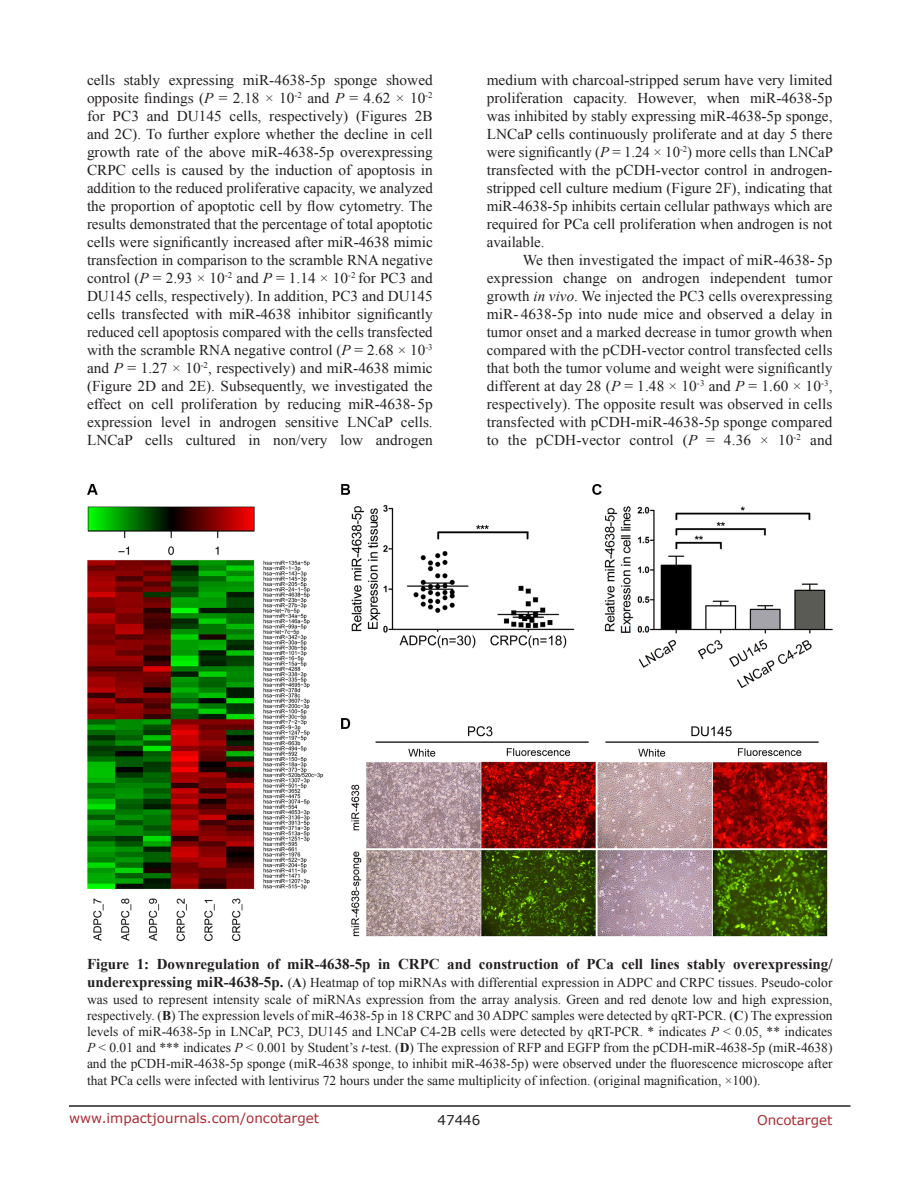
<style>
.page{position:relative;width:918px;height:1188px;background:#fff}
.page>*{position:absolute;margin:0;border:0;box-sizing:border-box;transform-origin:0 0}
.BodyText{font:15px/18px "Times New Roman";color:#231f20;text-align:justify}
.FigureText{font:700 15px "Times New Roman";color:#231f20}
.FigureText-2{font:13.5px/16.2px "Times New Roman";color:#231f20;text-align:justify}
.t1{font:13.5px "Verdana";color:#ac2b31}
.t2{font:13.5px "Verdana";color:#231f20}
.s1{font-style:italic}
.s2{font-weight:700;font-size:15px}
.s3{font-weight:700}
</style>
<div class="page">
<hr style="left:69px;top:1105px;width:781px;height:2px;background:#231f20">
<img style="left:87px;top:485px;width:745px;height:456px">
<p class="BodyText" style="left:87px;top:71px;width:347px">cells stably expressing miR-4638-5p sponge showed opposite findings (<span class="s1">P</span> = 2.18 × 10<sup>-2</sup> and <span class="s1">P</span> = 4.62 × 10<sup>-2 </sup>for PC3 and DU145 cells, respectively) (Figures 2B and 2C). To further explore whether the decline in cell growth rate of the above miR-4638-5p overexpressing CRPC cells is caused by the induction of apoptosis in addition to the reduced proliferative capacity, we analyzed the proportion of apoptotic cell by flow cytometry. The results demonstrated that the percentage of total apoptotic cells were significantly increased after miR-4638 mimic transfection in comparison to the scramble RNA negative control (<span class="s1">P</span> = 2.93 × 10<sup>-2</sup> and <span class="s1">P</span> = 1.14 × 10<sup>-2</sup> for PC3 and DU145 cells, respectively). In addition, PC3 and DU145 cells transfected with miR-4638 inhibitor significantly reduced cell apoptosis compared with the cells transfected with the scramble RNA negative control (<span class="s1">P</span> = 2.68 × 10<sup>-3 </sup>and <span class="s1">P</span> = 1.27 × 10<sup>-2</sup>, respectively) and miR-4638 mimic (Figure 2D and 2E). Subsequently, we investigated the effect on cell proliferation by reducing miR-4638-5p expression level in androgen sensitive LNCaP cells.<br>LNCaP cells cultured in non/very low androgen</p>
<p class="BodyText" style="left:487px;top:71px;width:348px">medium with charcoal-stripped serum have very limited proliferation capacity. However, when miR-4638-5p was inhibited by stably expressing miR-4638-5p sponge, LNCaP cells continuously proliferate and at day 5 there were significantly (<span class="s1">P</span> = 1.24 × 10<sup>-2</sup>) more cells than LNCaP transfected with the pCDH-vector control in androgen&shy;stripped cell culture medium (Figure 2F), indicating that miR-4638-5p inhibits certain cellular pathways which are required for PCa cell proliferation when androgen is not available.</p>
<p class="BodyText" style="left:487px;top:251px;width:347px;text-indent:36px">We then investigated the impact of miR-4638- 5p expression change on androgen independent tumor growth <span class="s1">in vivo</span>. We injected the PC3 cells overexpressing miR- 4638-5p into nude mice and observed a delay in tumor onset and a marked decrease in tumor growth when compared with the pCDH-vector control transfected cells that both the tumor volume and weight were significantly different at day 28 (<span class="s1">P</span> = 1.48 × 10<sup>-3</sup> and <span class="s1">P</span> = 1.60 × 10<sup>-3</sup>, respectively). The opposite result was observed in cells transfected with pCDH-miR-4638-5p sponge compared to the pCDH-vector control (<span class="s1">P</span> = 4.36 × 10<sup>-2</sup> and</p>
<p class="FigureText" style="left:87px;top:954px;width:747px">Figure 1: Downregulation of miR-4638-5p in CRPC and construction of PCa cell lines stably overexpressing/</p>
<p class="FigureText-2" style="left:87px;top:975px;width:747px"><span class="s2">underexpressing miR-4638-5p.</span> (<span class="s3">A</span>) Heatmap of top miRNAs with differential expression in ADPC and CRPC tissues. Pseudo-color was used to represent intensity scale of miRNAs expression from the array analysis. Green and red denote low and high expression, respectively. (<span class="s3">B</span>) The expression levels of miR-4638-5p in 18 CRPC and 30 ADPC samples were detected by qRT-PCR. (<span class="s3">C</span>) The expression levels of miR-4638-5p in LNCaP, PC3, DU145 and LNCaP C4-2B cells were detected by qRT-PCR. * indicates <span class="s1">P</span> &lt; 0.05, ** indicates <span class="s1">P</span> &lt; 0.01 and *** indicates <span class="s1">P</span> &lt; 0.001 by Student’s <span class="s1">t</span>-test. (<span class="s3">D</span>) The expression of RFP and EGFP from the pCDH-miR-4638-5p (miR-4638) and the pCDH-miR-4638-5p sponge (miR-4638 sponge, to inhibit miR-4638-5p) were observed under the fluorescence microscope after that PCa cells were infected with lentivirus 72 hours under the same multiplicity of infection. (original magnification, ×100).</p>
<p class="t1" style="left:69px;top:1109px;width:252px">www.impactjournals.com/oncotarget</p>
<p class="t2" style="left:438px;top:1111px;width:44px">47446</p>
<p class="t1" style="left:757px;top:1111px;width:77px">Oncotarget</p>
</div>
